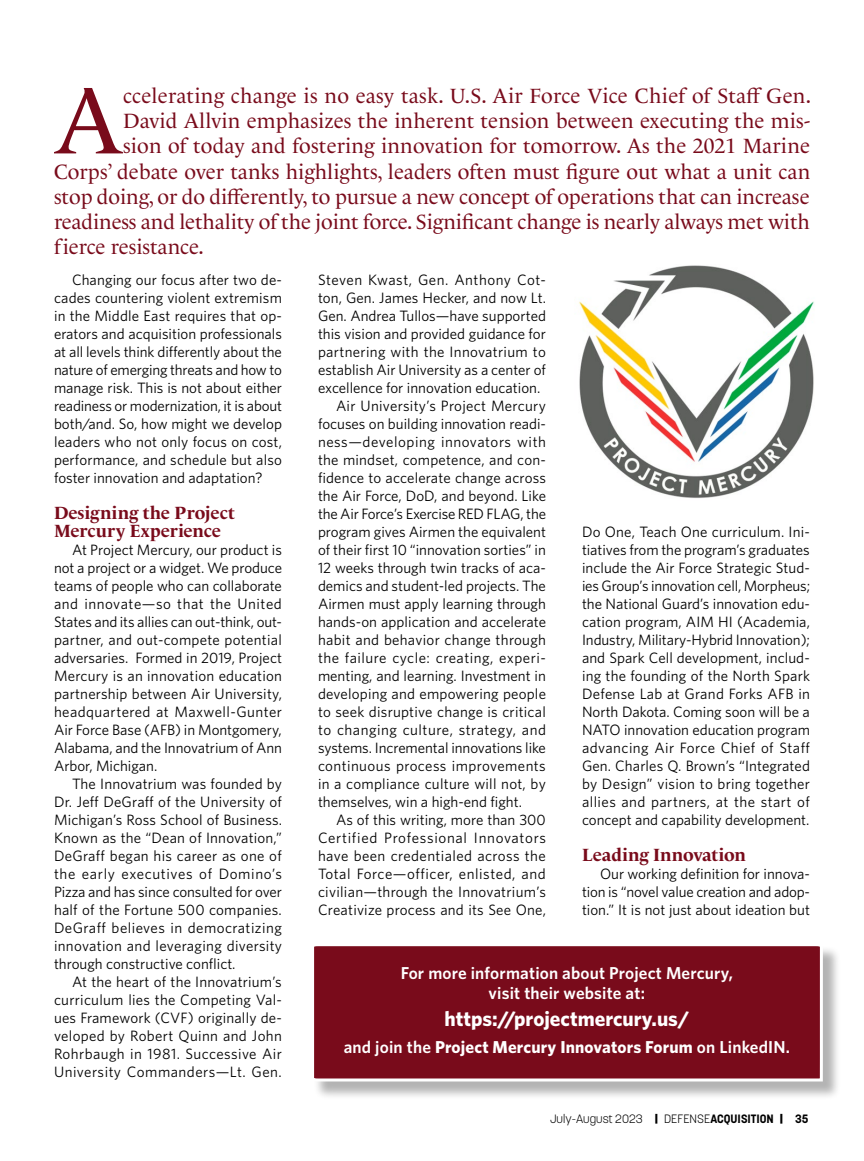
<style>
.page{position:relative;width:864px;height:1161px;background:#fff}
.page>*{position:absolute;margin:0;border:0;box-sizing:border-box;transform-origin:0 0}
.Body_-_Lead_Paragrap{font:95.7px "Le Monde Livre Cla Std";color:#790b1b}
.Body_-_Lead_Paragrap-2{font:21px "Le Monde Livre Cla Std";letter-spacing:.005em;color:#790b1b}
.Body{font:700 21px "Whitney";color:#fff}
.Subheader_1{font:700 18px/18px "Le Monde Livre Cla Std";letter-spacing:-.005em;color:#790b1b}
.Body-2{font:600 17.25px/20.2px "Whitney";letter-spacing:.01em;color:#fff;text-align:center}
.Body-3{font:700 17.25px "Whitney";letter-spacing:.01em;color:#fff}
.Body-4{font:15px/18px "Whitney";color:#000;text-align:justify}
.t1{font:300 12px "Korolev";color:#000}
.s1{font-weight:600}
.s2{font-weight:800}
.s3{font-weight:700}
</style>
<div class="page">
<div style="left:313px;top:946px;width:528px;height:154px;background:#000;opacity:.3"></div>
<div style="left:313px;top:946px;width:511px;height:137px;background:#790b1b"></div>
<img style="left:579px;top:265px;width:235px;height:233px">
<p class="Body_-_Lead_Paragrap" style="left:54px;top:64px;width:71px">A</p>
<p class="Body_-_Lead_Paragrap-2" style="left:123px;top:83px;width:690px">ccelerating change is no easy task. U.S. Air Force Vice Chief of Staff Gen.</p>
<p class="Body_-_Lead_Paragrap-2" style="left:123px;top:109px;width:688px">David Allvin emphasizes the inherent tension between executing the mis-</p>
<p class="Body_-_Lead_Paragrap-2" style="left:123px;top:134px;width:688px">sion of today and fostering innovation for tomorrow. As the 2021 Marine</p>
<p class="Body_-_Lead_Paragrap-2" style="left:54px;top:159px;width:758px">Corps’ debate over tanks highlights, leaders often must figure out what a unit can</p>
<p class="Body_-_Lead_Paragrap-2" style="left:54px;top:184px;width:757px">stop doing, or do differently, to pursue a new concept of operations that can increase</p>
<p class="Body_-_Lead_Paragrap-2" style="left:54px;top:209px;width:757px">readiness and lethality of the joint force. Significant change is nearly always met with</p>
<p class="Body_-_Lead_Paragrap-2" style="left:54px;top:235px;width:151px">fierce resistance.</p>
<p class="Body-4" style="left:54px;top:270px;width:230px;text-indent:18px">Changing our focus after two de&shy;cades countering violent extremism in the Middle East requires that op&shy;erators and acquisition professionals at all levels think differently about the nature of emerging threats and how to manage risk. This is not about either readiness or modernization, it is about both/and. So, how might we develop leaders who not only focus on cost, performance, and schedule but also foster innovation and adaptation?</p>
<p class="Subheader_1" style="left:54px;top:504px;width:183px">Designing the Project<br>Mercury Experience</p>
<p class="Body-4" style="left:54px;top:540px;width:230px;text-indent:18px">At Project Mercury, our product is not a project or a widget. We produce teams of people who can collaborate and innovate—so that the United States and its allies can out-think, out&shy;partner, and out-compete potential adversaries. Formed in 2019, Project Mercury is an innovation education partnership between Air University, headquartered at Maxwell-Gunter Air Force Base (AFB) in Montgomery, Alabama, and the Innovatrium of Ann Arbor, Michigan.</p>
<p class="Body-4" style="left:54px;top:774px;width:230px;text-indent:18px">The Innovatrium was founded by Dr. Jeff DeGraff of the University of Michigan’s Ross School of Business.<br>Known as the “Dean of Innovation,” DeGraff began his career as one of the early executives of Domino’s Pizza and has since consulted for over half of the Fortune 500 companies.<br>DeGraff believes in democratizing innovation and leveraging diversity through constructive conflict.</p>
<p class="Body-4" style="left:54px;top:972px;width:229px;text-indent:18px">At the heart of the Innovatrium’s curriculum lies the Competing Val&shy;ues Framework (CVF) originally de&shy;veloped by Robert Quinn and John Rohrbaugh in 1981. Successive Air University Commanders—Lt. Gen.</p>
<p class="Body-4" style="left:318px;top:270px;width:230px">Steven Kwast, Gen. Anthony Cot&shy;ton, Gen. James Hecker, and now Lt.<br>Gen. Andrea Tullos—have supported this vision and provided guidance for partnering with the Innovatrium to establish Air University as a center of excellence for innovation education.</p>
<p class="Body-4" style="left:318px;top:396px;width:230px;text-indent:18px">Air University’s Project Mercury focuses on building innovation readi&shy;ness—developing innovators with the mindset, competence, and con&shy;fidence to accelerate change across the Air Force, DoD, and beyond. Like the Air Force’s Exercise RED FLAG, the program gives Airmen the equivalent of their first 10 “innovation sorties” in 12 weeks through twin tracks of aca&shy;demics and student-led projects. The Airmen must apply learning through hands-on application and accelerate habit and behavior change through the failure cycle: creating, experi&shy;menting, and learning. Investment in developing and empowering people to seek disruptive change is critical to changing culture, strategy, and systems. Incremental innovations like continuous process improvements in a compliance culture will not, by themselves, win a high-end fight.</p>
<p class="Body-4" style="left:318px;top:810px;width:230px;text-indent:18px">As of this writing, more than 300<br>Certified Professional Innovators have been credentialed across the Total Force—officer, enlisted, and civilian—through the Innovatrium’s Creativize process and its See One,</p>
<p class="Body-4" style="left:582px;top:522px;width:230px">Do One, Teach One curriculum. Ini&shy;tiatives from the program’s graduates include the Air Force Strategic Stud&shy;ies Group’s innovation cell, Morpheus; the National Guard’s innovation edu&shy;cation program, AIM HI (Academia, Industry, Military-Hybrid Innovation); and Spark Cell development, includ&shy;ing the founding of the North Spark Defense Lab at Grand Forks AFB in North Dakota. Coming soon will be a NATO innovation education program advancing Air Force Chief of Staff Gen. Charles Q. Brown’s “Integrated by Design” vision to bring together allies and partners, at the start of concept and capability development.</p>
<p class="Subheader_1" style="left:582px;top:846px;width:165px">Leading Innovation</p>
<p class="Body-4" style="left:582px;top:864px;width:230px;text-indent:18px">Our working definition for innova&shy;tion is “novel value creation and adop&shy;tion.” It is not just about ideation but</p>
<p class="Body-2" style="left:401px;top:963px;width:334px">For more information about Project Mercury, visit their website at:</p>
<p class="Body" style="left:444px;top:1005px;width:246px">https://projectmercury.us/</p>
<p class="Body-3" style="left:344px;top:1035px;width:448px"><span class="s1">and join the</span> Project Mercury Innovators Forum <span class="s1">on LinkedIN.</span></p>
<p class="t1" style="left:550px;top:1111px;width:260px">July-August 2023 <span class="s2">|</span> DEFENSE<span class="s3">ACQUISITION</span> <span class="s2">|</span> <span class="s3">35</span></p>
</div>
